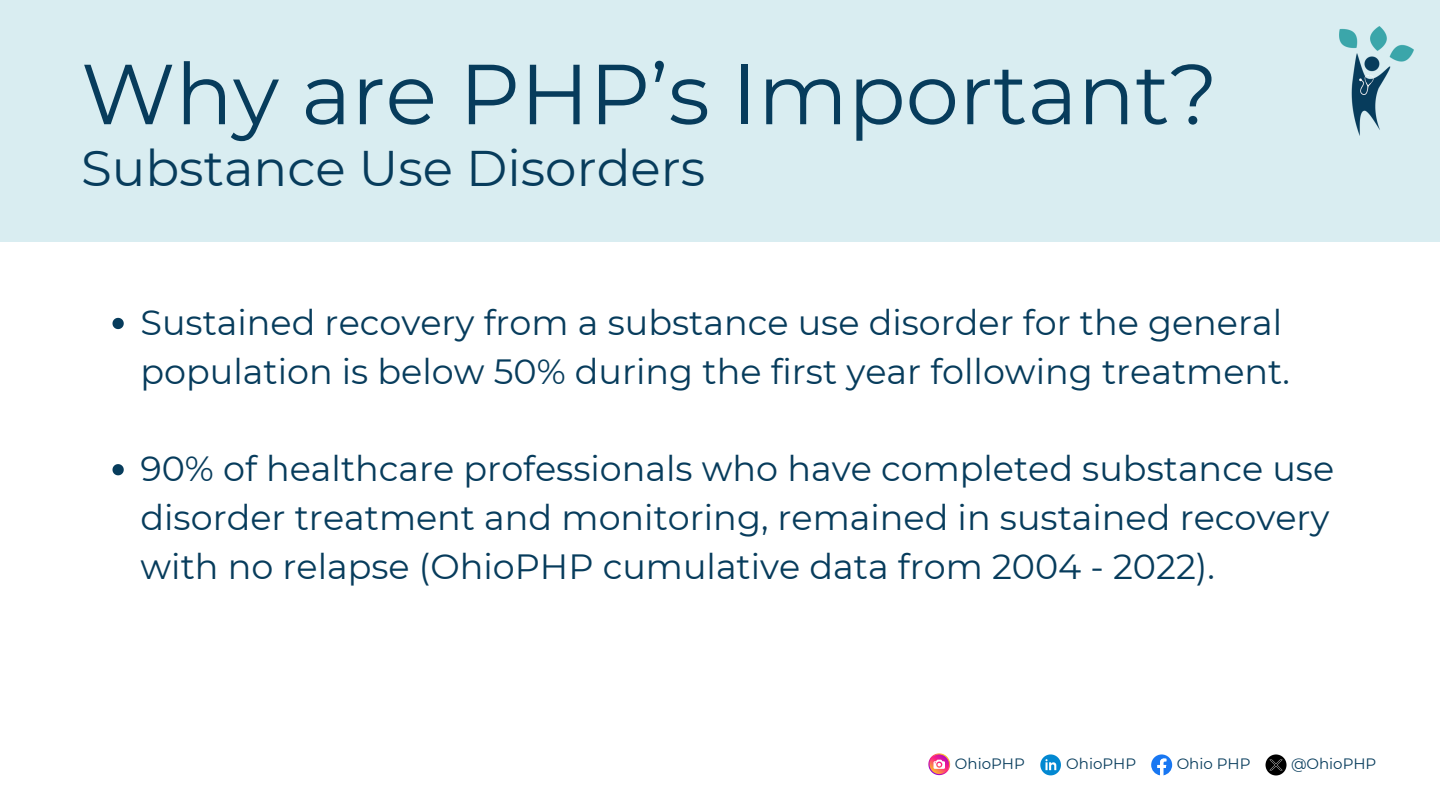
<style>
.page{position:relative;width:1440px;height:810px;background:#fff}
.page>*{position:absolute;margin:0;border:0;box-sizing:border-box;transform-origin:0 0}
.t1{font:85px "Montserrat";color:#073c5c}
.t2{font:50px "Montserrat";color:#073c5c}
.t3{font:35px/48.8px "Montserrat";color:#073c5c}
.t4{font:15px "Montserrat";color:#073c5c}
</style>
<div class="page">
<div style="left:0;top:0;width:1440px;height:242px;background:#d9edf1"></div>
<svg style="left:112px;top:318px;width:12px;height:11px"></svg>
<svg style="left:112px;top:464px;width:12px;height:11px"></svg>
<svg style="left:1151px;top:754px;width:21px;height:21px"></svg>
<svg style="left:1040px;top:754px;width:21px;height:21px"></svg>
<svg style="left:1266px;top:754px;width:21px;height:21px"></svg>
<svg style="left:928px;top:753px;width:22px;height:22px"></svg>
<img style="left:1340px;top:26px;width:73px;height:110px">
<h1 class="t1" style="left:81px;top:42px;width:1138px">Why are PHP’s Important?</h1>
<h1 class="t2" style="left:81px;top:137px;width:626px">Substance Use Disorders</h1>
<p class="t3" style="left:140px;top:298px;width:1151px">Sustained recovery from a substance use disorder for the general population is below 50% during the first year following treatment.</p>
<p class="t3" style="left:140px;top:444px;width:1195px">90% of healthcare professionals who have completed substance use disorder treatment and monitoring, remained in sustained recovery with no relapse (OhioPHP cumulative data from 2004 - 2022).</p>
<p class="t4" style="left:955px;top:755px;width:71px">OhioPHP</p>
<p class="t4" style="left:1066px;top:755px;width:71px">OhioPHP</p>
<p class="t4" style="left:1177px;top:755px;width:75px">Ohio PHP</p>
<p class="t4" style="left:1291px;top:755px;width:87px">@OhioPHP</p>
</div>
